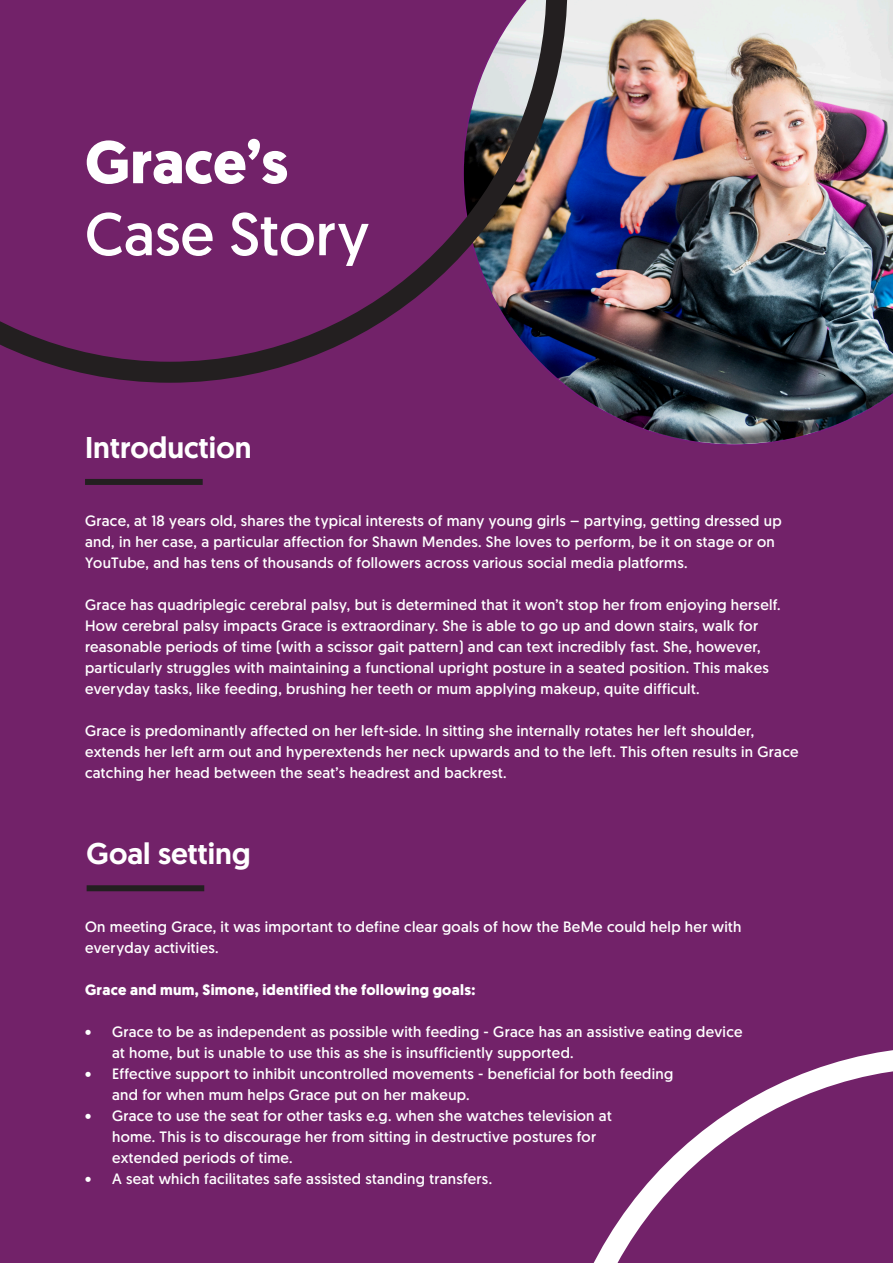
<style>
.page{position:relative;width:893px;height:1263px;background:#722269}
.page>*{position:absolute;margin:0;border:0;box-sizing:border-box;transform-origin:0 0}
.t1{font:60px "Geomanist";color:#fff}
.t2{font:700 60px "Geomanist";color:#fff}
.t3{font:500 30px "Geomanist";color:#fff}
.t4{font:15px/21px "Geomanist";letter-spacing:.02em;color:#fff}
.t5{font:700 15px "Geomanist";letter-spacing:.02em;color:#fff}
</style>
<div class="page">
<div style="left:87px;top:885px;width:117px;height:6px;background:#231f20"></div>
<div style="left:85px;top:479px;width:118px;height:6px;background:#231f20"></div>
<div style="left:473px;top:0;width:420px;height:445px;background:#231f20;opacity:.75"></div>
<svg style="left:593px;top:1050px;width:300px;height:213px"></svg>
<svg style="left:0;top:0;width:567px;height:383px"></svg>
<h1 class="t2" style="left:85px;top:122px;width:204px">Grace’s</h1>
<h1 class="t1" style="left:85px;top:195px;width:286px">Case Story</h1>
<h2 class="t3" style="left:85px;top:427px;width:168px">Introduction</h2>
<p class="t4" style="left:85px;top:510px;width:698px">Grace, at 18 years old, shares the typical interests of many young girls – partying, getting dressed up and, in her case, a particular affection for Shawn Mendes. She loves to perform, be it on stage or on<br>YouTube, and has tens of thousands of followers across various social media platforms.</p>
<p class="t4" style="left:85px;top:594px;width:697px">Grace has quadriplegic cerebral palsy, but is determined that it won’t stop her from enjoying herself.<br>How cerebral palsy impacts Grace is extraordinary. She is able to go up and down stairs, walk for reasonable periods of time (with a scissor gait pattern) and can text incredibly fast. She, however, particularly struggles with maintaining a functional upright posture in a seated position. This makes everyday tasks, like feeding, brushing her teeth or mum applying makeup, quite difficult.</p>
<p class="t4" style="left:85px;top:720px;width:715px">Grace is predominantly affected on her left-side. In sitting she internally rotates her left shoulder, extends her left arm out and hyperextends her neck upwards and to the left. This often results in Grace catching her head between the seat’s headrest and backrest.</p>
<h2 class="t3" style="left:87px;top:834px;width:165px">Goal setting</h2>
<p class="t4" style="left:85px;top:916px;width:658px">On meeting Grace, it was important to define clear goals of how the BeMe could help her with everyday activities.</p>
<p class="t5" style="left:85px;top:980px;width:392px">Grace and mum, Simone, identified the following goals:</p>
<p class="t4" style="left:112px;top:1021px;width:632px;text-indent:-27px">• Grace to be as independent as possible with feeding - Grace has an assistive eating device at home, but is unable to use this as she is insufficiently supported.</p>
<p class="t4" style="left:112px;top:1063px;width:563px;text-indent:-27px">• Effective support to inhibit uncontrolled movements - beneficial for both feeding and for when mum helps Grace put on her makeup.</p>
<p class="t4" style="left:112px;top:1105px;width:501px;text-indent:-27px">• Grace to use the seat for other tasks e.g. when she watches television at home. This is to discourage her from sitting in destructive postures for extended periods of time.</p>
<p class="t4" style="left:85px;top:1168px;width:409px">• A seat which facilitates safe assisted standing transfers.</p>
</div>
